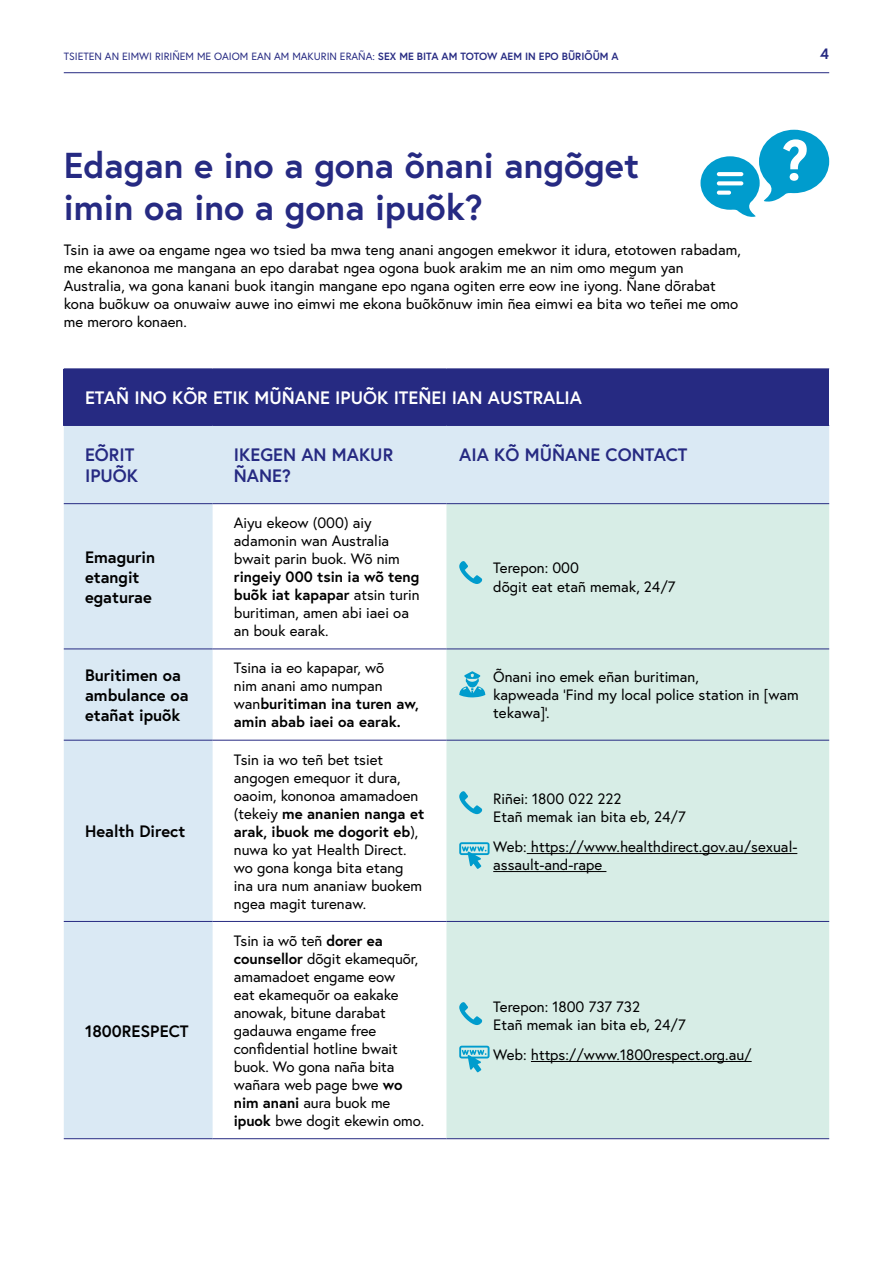
<style>
.page{position:relative;width:893px;height:1263px;background:#fff}
.page>*{position:absolute;margin:0;border:0;box-sizing:border-box;transform-origin:0 0}
.t1{font:700 36px/42px "Europa";color:#262a82}
.t2{font:700 18px/21.6px "Europa";color:#262a82}
.t3{font:700 18px "Europa";color:#fff}
.t4{font:700 16.5px/19.8px "Europa";color:#000}
.t5{font:15px/18px "Europa";color:#000}
.t6{font:700 15px/18px "Europa";color:#000}
.t7{font:700 15px "Europa";color:#262a82}
.t8{font:10.5px "Europa";color:#262a82}
.s1{font-weight:700}
.s2{font-weight:400}
</style>
<div class="page">
<hr style="left:64px;top:72px;width:765px;height:1px;background:#262a82">
<div style="left:64px;top:369px;width:765px;height:56px;background:#262a82"></div>
<svg style="left:64px;top:426px;width:765px;height:712px;fill:#dae9f4"></svg>
<div style="left:446px;top:504px;width:383px;height:634px;background:#d7ede6"></div>
<hr style="left:64px;top:368px;width:149px;height:1px;background:#262a82">
<hr style="left:213px;top:368px;width:233px;height:1px;background:#262a82">
<hr style="left:446px;top:368px;width:383px;height:1px;background:#262a82">
<hr style="left:64px;top:425px;width:149px;height:1px;background:#262a82">
<hr style="left:213px;top:425px;width:233px;height:1px;background:#262a82">
<hr style="left:446px;top:425px;width:383px;height:1px;background:#262a82">
<hr style="left:64px;top:503px;width:149px;height:1px;background:#262a82">
<hr style="left:213px;top:503px;width:233px;height:1px;background:#262a82">
<hr style="left:446px;top:503px;width:383px;height:1px;background:#262a82">
<hr style="left:64px;top:648px;width:149px;height:1px;background:#262a82">
<hr style="left:213px;top:648px;width:233px;height:1px;background:#262a82">
<hr style="left:446px;top:648px;width:383px;height:1px;background:#262a82">
<hr style="left:64px;top:740px;width:149px;height:1px;background:#262a82">
<hr style="left:213px;top:740px;width:233px;height:1px;background:#262a82">
<hr style="left:446px;top:740px;width:383px;height:1px;background:#262a82">
<hr style="left:64px;top:921px;width:149px;height:1px;background:#262a82">
<hr style="left:213px;top:921px;width:233px;height:1px;background:#262a82">
<hr style="left:446px;top:921px;width:383px;height:1px;background:#262a82">
<hr style="left:64px;top:1138px;width:149px;height:1px;background:#262a82">
<hr style="left:213px;top:1138px;width:233px;height:1px;background:#262a82">
<hr style="left:446px;top:1138px;width:383px;height:1px;background:#262a82">
<svg style="left:459px;top:561px;width:23px;height:23px"></svg>
<svg style="left:459px;top:671px;width:26px;height:26px"></svg>
<hr style="left:527px;top:853px;width:270px;height:1px;background:#000">
<hr style="left:493px;top:871px;width:113px;height:1px;background:#000">
<svg style="left:459px;top:791px;width:23px;height:23px"></svg>
<svg style="left:459px;top:842px;width:30px;height:27px"></svg>
<hr style="left:531px;top:1061px;width:221px;height:1px;background:#000">
<svg style="left:459px;top:1002px;width:23px;height:23px"></svg>
<svg style="left:459px;top:1046px;width:30px;height:26px"></svg>
<svg style="left:700px;top:130px;width:129px;height:87px"></svg>
<p class="t8" style="left:64px;top:49px;width:556px">TSIETEN AN EIMWI RIRIÑEM ME OAIOM EAN AM MAKURIN ERAÑA: <span class="s1">SEX ME BITA AM TOTOW AEM IN EPO BŨRIÕŨM A</span></p>
<p class="t7" style="left:820px;top:44px;width:10px">4</p>
<h1 class="t1" style="left:64px;top:144px;width:577px">Edagan e ino a gona õnani angõget imin oa ino a gona ipuõk?</h1>
<p class="t5" style="left:64px;top:241px;width:679px">Tsin ia awe oa engame ngea wo tsied ba mwa teng anani angogen emekwor it idura, etotowen rabadam, me ekanonoa me mangana an epo darabat ngea ogona buok arakim me an nim omo megum yan Australia, wa gona kanani buok itangin mangane epo ngana ogiten erre eow ine iyong. Ñane dõrabat kona buõkuw oa onuwaiw auwe ino eimwi me ekona buõkõnuw imin ñea eimwi ea bita wo teñei me omo me meroro konaen.</p>
<p class="t3" style="left:85px;top:386px;width:498px">ETAÑ INO KÕR ETIK MŨÑANE IPUÕK ITEÑEI IAN AUSTRALIA</p>
<p class="t2" style="left:85px;top:443px;width:55px">EÕRIT<br>IPUÕK</p>
<p class="t2" style="left:234px;top:443px;width:161px">IKEGEN AN MAKUR<br>ÑANE?</p>
<p class="t2" style="left:459px;top:443px;width:230px">AIA KÕ MŨÑANE CONTACT</p>
<p class="t4" style="left:85px;top:547px;width:72px">Emagurin etangit egaturae</p>
<p class="t5" style="left:234px;top:514px;width:167px">Aiyu ekeow (000) aiy adamonin wan Australia bwait parin buok. Wõ nim</p>
<p class="t5" style="left:234px;top:568px;width:187px"><span class="s1">ringeiy 000 tsin ia wõ teng buõk iat kapapar</span> atsin turin buritiman, amen abi iaei oa an bouk earak.</p>
<p class="t5" style="left:493px;top:559px;width:184px">Terepon: 000<br>dõgit eat etañ memak, 24/7</p>
<p class="t4" style="left:85px;top:665px;width:105px">Buritimen oa ambulance oa etañat ipuõk</p>
<p class="t6" style="left:234px;top:659px;width:187px"><span class="s2">Tsina ia eo kapapar, wõ<br>nim anani amo numpan wan</span>buritiman ina turen aw, amin abab iaei oa earak.</p>
<p class="t5" style="left:493px;top:668px;width:307px">Õnani ino emek eñan buritiman,<br>kapweada ‘Find my local police station in [wam tekawa]’.</p>
<p class="t4" style="left:85px;top:821px;width:102px">Health Direct</p>
<p class="t4" style="left:85px;top:1020px;width:105px">1800RESPECT</p>
<p class="t5" style="left:234px;top:750px;width:192px">Tsin ia wo teñ bet tsiet angogen emequor it dura, oaoim, kononoa amamadoen (tekeiy <span class="s1">me ananien nanga et arak, ibuok me dogorit eb</span>), nuwa ko yat Health Direct. wo gona konga bita etang ina ura num ananiaw buokem ngea magit turenaw.</p>
<p class="t5" style="left:234px;top:931px;width:192px">Tsin ia wõ teñ <span class="s1">dorer ea counsellor</span> dõgit ekamequõr, amamadoet engame eow<br>eat ekamequõr oa eakake anowak, bitune darabat gadauwa engame free confidential hotline bwait buok. Wo gona naña bita wañara web page bwe <span class="s1">wo nim anani</span> aura buok me <span class="s1">ipuok</span> bwe dogit ekewin omo.</p>
<p class="t5" style="left:493px;top:789px;width:194px">Riñei: 1800 022 222<br>Etañ memak ian bita eb, 24/7</p>
<p class="t5" style="left:493px;top:838px;width:306px">Web: https://www.healthdirect.gov.au/sexual&shy;assault-and-rape</p>
<p class="t5" style="left:493px;top:997px;width:194px">Terepon: 1800 737 732<br>Etañ memak ian bita eb, 24/7</p>
<p class="t5" style="left:493px;top:1046px;width:260px">Web: https://www.1800respect.org.au/</p>
</div>
